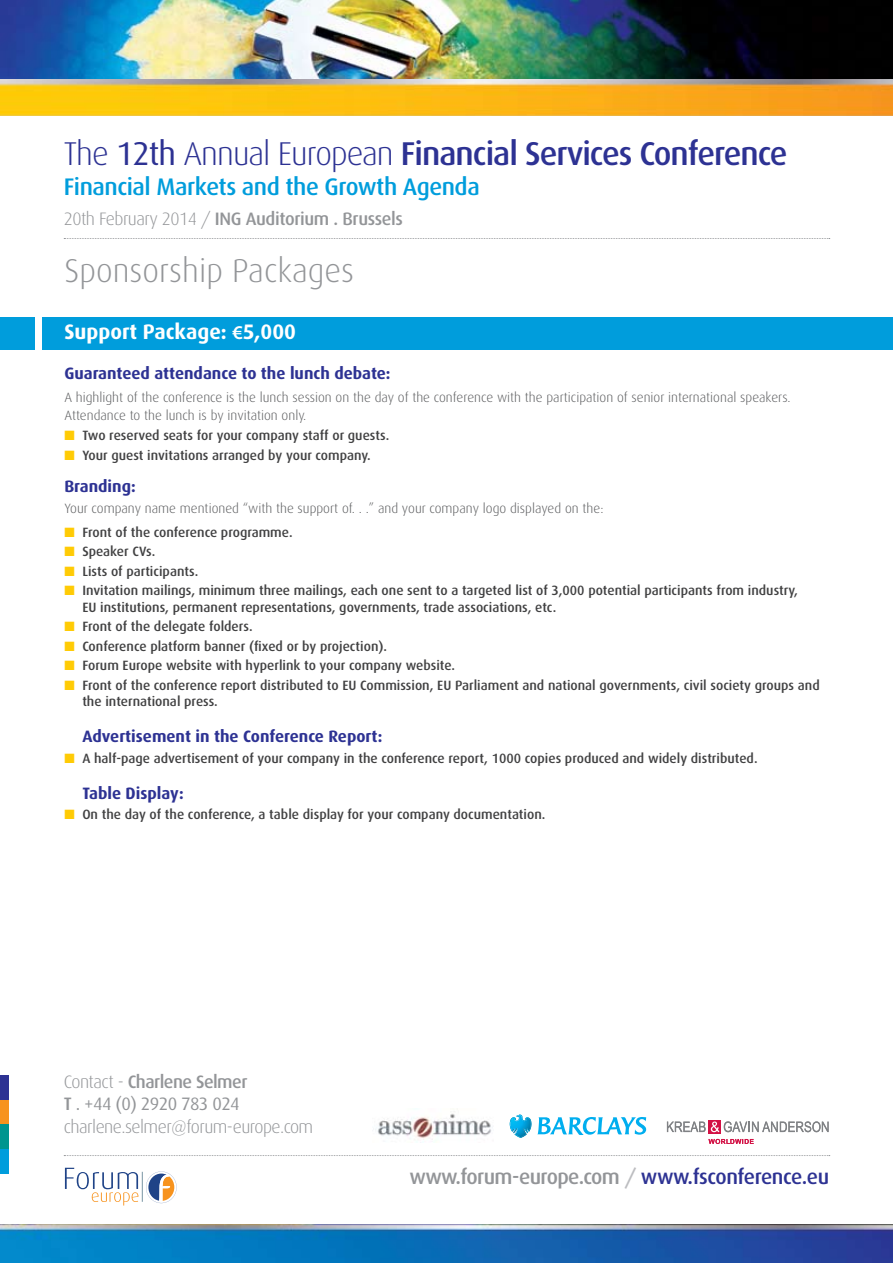
<style>
.page{position:relative;width:893px;height:1263px;background:#fff}
.page>*{position:absolute;margin:0;border:0;box-sizing:border-box;transform-origin:0 0}
.t1{font:500 33px "Dax";letter-spacing:-.03em;color:#2d3293}
.t2{font:300 33px "Dax";color:#939598}
.t3{font:500 24px "Dax";letter-spacing:-.02em;color:#009ddc}
.t4{font:500 21px "Dax";letter-spacing:-.03em;color:#939598}
.t5{font:700 21px "Dax";color:#fff}
.t6{font:300 18px/22.5px "Dax";letter-spacing:-.03em;color:#939598}
.t7{font:500 18px "Dax";letter-spacing:-.02em;color:#939598}
.t8{font:700 16.5px "Dax";color:#2d3293}
.t9{font:500 13.5px/16.5px "Dax";color:#414142}
.t10{font:300 13.5px/18px "Dax";color:#58595b}
.s1{font-weight:300}
.s2{font-weight:400}
.s3{font-family:"Myriad Pro";font-weight:600;font-size:19.5px}
.s4{color:#ffcb05}
.s5{font-weight:500}
.s6{color:#bcbdc0}
.s7{color:#2d3293}
</style>
<div class="page">
<svg style="left:709px;top:1120px;width:12px;height:14px"></svg>
<svg style="left:667px;top:1121px;width:162px;height:11px"></svg>
<svg style="left:708px;top:1139px;width:46px;height:5px"></svg>
<svg style="left:537px;top:1117px;width:109px;height:18px"></svg>
<svg style="left:510px;top:1115px;width:21px;height:23px"></svg>
<img style="left:375px;top:1111px;width:116px;height:29px">
<svg style="left:65px;top:1168px;width:73px;height:37px"></svg>
<svg style="left:146px;top:1171px;width:31px;height:32px"></svg>
<hr style="left:142px;top:1172px;width:1px;height:30px;background:#7895a3">
<svg style="left:64px;top:1155px;width:766px;height:1px"></svg>
<svg style="left:64px;top:238px;width:766px;height:1px"></svg>
<div style="left:0;top:1075px;width:8px;height:25px;background:#2d3293"></div>
<div style="left:0;top:1100px;width:8px;height:24px;background:#f7931e"></div>
<div style="left:0;top:1124px;width:8px;height:25px;background:#00958f"></div>
<div style="left:0;top:1149px;width:8px;height:25px;background:#009ddc"></div>
<img style="left:0;top:0;width:893px;height:80px">
<img style="left:0;top:80px;width:893px;height:35px">
<img style="left:0;top:1225px;width:893px;height:38px">
<div style="left:43px;top:317px;width:850px;height:33px;background:#009ddc"></div>
<div style="left:0;top:317px;width:34px;height:33px;background:#009ddc"></div>
<h1 class="t1" style="left:64px;top:135px;width:725px"><span class="s1">The</span> <span class="s2">12th</span> <span class="s1">Annual European</span> Financial Services Conference</h1>
<h2 class="t3" style="left:64px;top:173px;width:417px">Financial Markets and the Growth Agenda</h2>
<h3 class="t7" style="left:64px;top:209px;width:341px"><span class="s1">20th February 2014 /</span> ING Auditorium . Brussels</h3>
<h1 class="t2" style="left:64px;top:252px;width:291px">Sponsorship Packages</h1>
<h3 class="t5" style="left:64px;top:320px;width:233px">Support Package: <span class="s3">€</span>5,000</h3>
<p class="t8" style="left:64px;top:364px;width:328px">Guaranteed attendance to the lunch debate:</p>
<p class="t10" style="left:64px;top:388px;width:728px">A highlight of the conference is the lunch session on the day of the conference with the participation of senior international speakers.<br>Attendance to the lunch is by invitation only.</p>
<p class="t9" style="left:64px;top:427px;width:326px"><span class="s4">■</span> Two reserved seats for your company staff or guests.</p>
<p class="t9" style="left:64px;top:447px;width:308px"><span class="s4">■</span> Your guest invitations arranged by your company.</p>
<p class="t8" style="left:64px;top:477px;width:73px">Branding:</p>
<p class="t10" style="left:64px;top:499px;width:541px">Your company name mentioned “with the support of. . .” and your company logo displayed on the:</p>
<p class="t9" style="left:64px;top:524px;width:230px"><span class="s4">■</span> Front of the conference programme.</p>
<p class="t9" style="left:64px;top:543px;width:93px"><span class="s4">■</span> Speaker CVs.</p>
<p class="t9" style="left:64px;top:563px;width:135px"><span class="s4">■</span> Lists of participants.</p>
<p class="t9" style="left:82px;top:582px;width:717px;text-indent:-18px"><span class="s4">■</span> Invitation mailings, minimum three mailings, each one sent to a targeted list of 3,000 potential participants from industry,<br>EU institutions, permanent representations, governments, trade associations, etc.</p>
<p class="t9" style="left:64px;top:618px;width:190px"><span class="s4">■</span> Front of the delegate folders.</p>
<p class="t9" style="left:64px;top:638px;width:324px"><span class="s4">■</span> Conference platform banner (fixed or by projection).</p>
<p class="t9" style="left:64px;top:657px;width:392px"><span class="s4">■</span> Forum Europe website with hyperlink to your company website.</p>
<p class="t9" style="left:82px;top:677px;width:739px;text-indent:-18px"><span class="s4">■</span> Front of the conference report distributed to EU Commission, EU Parliament and national governments, civil society groups and the international press.</p>
<p class="t8" style="left:82px;top:727px;width:302px">Advertisement in the Conference Report:</p>
<p class="t9" style="left:64px;top:750px;width:695px"><span class="s4">■</span> A half-page advertisement of your company in the conference report, 1000 copies produced and widely distributed.</p>
<p class="t8" style="left:82px;top:783px;width:103px">Table Display:</p>
<p class="t9" style="left:64px;top:806px;width:483px"><span class="s4">■</span> On the day of the conference, a table display for your company documentation.</p>
<h3 class="t6" style="left:64px;top:1070px;width:251px">Contact - <span class="s5">Charlene Selmer<br>T</span> <span class="s2">. +44 (0) 2920 783 024 </span>charlene.selmer@forum-europe.com</h3>
<h3 class="t4" style="left:409px;top:1165px;width:421px">www.forum-europe.com <span class="s6">/</span> <span class="s7">www.fsconference.eu</span></h3>
</div>
